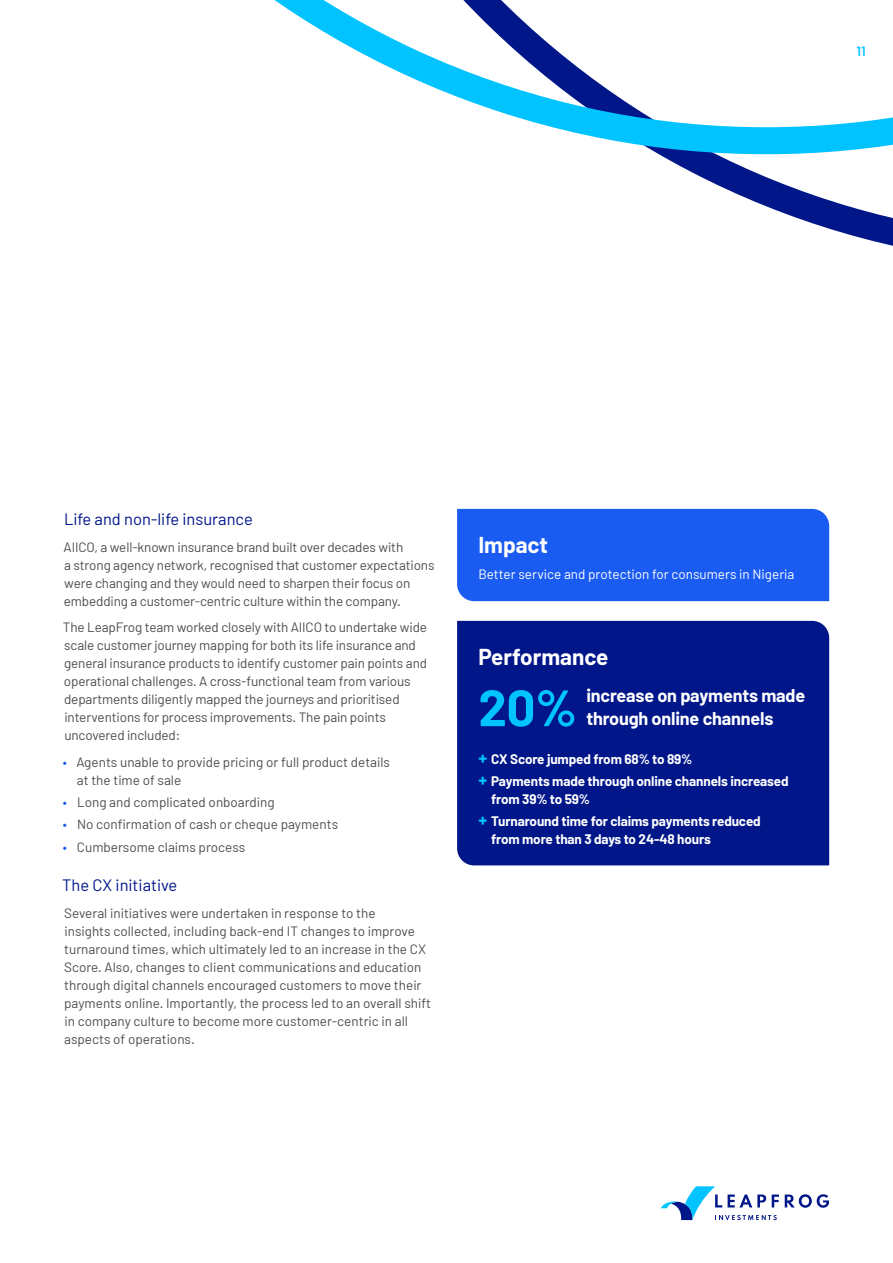
<style>
.page{position:relative;width:893px;height:1263px;background:#fff}
.page>*{position:absolute;margin:0;border:0;box-sizing:border-box;transform-origin:0 0}
.t1{font:700 51px "Barlow";color:#00c3ff}
.t2{font:700 22.5px "Barlow";color:#fff}
.t3{font:700 18px/22.5px "Barlow";letter-spacing:-.01em;color:#fff}
.t4{font:16.5px "Barlow";color:#001689}
.t5{font:13.5px/18px "Barlow";letter-spacing:-.01em;color:#4d4d4d}
.t6{font:700 13.5px/22.2px "Barlow";letter-spacing:-.01em;color:#fff}
.t7{font:13.5px "Barlow";color:#fff}
.t8{font:600 13.5px "Barlow";color:#00c3ff}
.s1{color:#1a5bf2}
.s2{font-size:18px;color:#00c3ff}
</style>
<div class="page">
<div style="left:457px;top:509px;width:372px;height:92px;background:#1a5bf2"></div>
<svg style="left:274px;top:0;width:619px;height:234px"></svg>
<div style="left:457px;top:621px;width:372px;height:244px;background:#001689"></div>
<svg style="left:785px;top:1194px;width:44px;height:14px"></svg>
<svg style="left:661px;top:1186px;width:118px;height:34px"></svg>
<p class="t8" style="left:856px;top:43px;width:11px">11</p>
<p class="t4" style="left:64px;top:509px;width:190px">Life and non-life insurance</p>
<p class="t5" style="left:64px;top:538px;width:372px">AIICO, a well-known insurance brand built over decades with<br>a strong agency network, recognised that customer expectations were changing and they would need to sharpen their focus on embedding a customer-centric culture within the company.</p>
<p class="t5" style="left:63px;top:618px;width:366px">The LeapFrog team worked closely with AIICO to undertake wide scale customer journey mapping for both its life insurance and general insurance products to identify customer pain points and operational challenges. A cross-functional team from various departments diligently mapped the journeys and prioritised interventions for process improvements. The pain points uncovered included:</p>
<p class="t5" style="left:77px;top:753px;width:315px;text-indent:-14px"><span class="s1">•</span> Agents unable to provide pricing or full product details at the time of sale</p>
<p class="t5" style="left:63px;top:793px;width:213px"><span class="s1">•</span> Long and complicated onboarding</p>
<p class="t5" style="left:63px;top:815px;width:277px"><span class="s1">•</span> No confirmation of cash or cheque payments</p>
<p class="t5" style="left:63px;top:837px;width:184px"><span class="s1">•</span> Cumbersome claims process</p>
<p class="t4" style="left:62px;top:875px;width:117px">The CX initiative</p>
<p class="t5" style="left:64px;top:903px;width:369px">Several initiatives were undertaken in response to the<br>insights collected, including back-end IT changes to improve turnaround times, which ultimately led to an increase in the CX Score. Also, changes to client communications and education through digital channels encouraged customers to move their payments online. Importantly, the process led to an overall shift in company culture to become more customer-centric in all aspects of operations.</p>
<h2 class="t2" style="left:478px;top:531px;width:71px">Impact</h2>
<p class="t7" style="left:478px;top:566px;width:318px">Better service and protection for consumers in Nigeria</p>
<h2 class="t2" style="left:478px;top:642px;width:132px">Performance</h2>
<h1 class="t1" style="left:478px;top:676px;width:100px">20%</h1>
<h3 class="t3" style="left:586px;top:684px;width:220px">increase on payments made through online channels</h3>
<p class="t6" style="left:478px;top:747px;width:312px"><span class="s2">+</span> CX Score jumped from 68% to 89%<br><span class="s2">+</span> Payments made through online channels increased</p>
<p class="t6" style="left:478px;top:788px;width:284px;text-indent:13px">from 39% to 59%<br><span class="s2">+</span> Turnaround time for claims payments reduced</p>
<p class="t6" style="left:491px;top:828px;width:221px">from more than 3 days to 24-48 hours</p>
</div>
